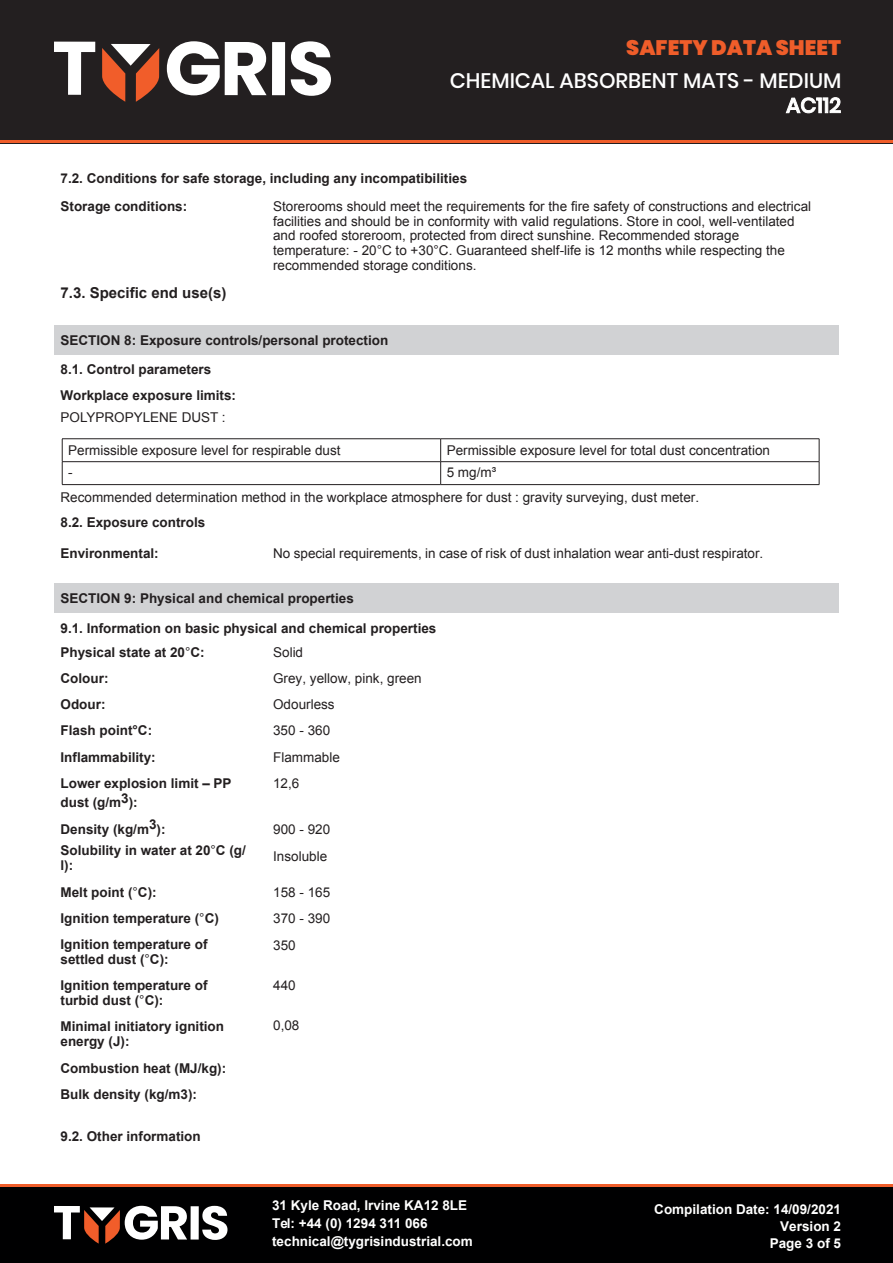
<style>
.page{position:relative;width:893px;height:1263px;background:#fff}
.page>*{position:absolute;margin:0;border:0;box-sizing:border-box;transform-origin:0 0}
.t1{font:500 21px/25.2px "Poppins";color:#fff;text-align:right}
.t2{font:900 21px "Poppins";color:#ef5d2a}
.t3{font:700 15px "Arial";color:#231f20}
.t4{font:13.5px/26.2px "Arial";color:#231f20}
.t5{font:700 13.5px/26.2px "Arial";color:#231f20}
.t6{font:700 13.5px/18px "Arial";color:#fff}
.s1{font-weight:400}
</style>
<div class="page">
<div style="left:0;top:1186px;width:893px;height:77px;background:#000001"></div>
<hr style="left:0;top:1184px;width:893px;height:2px;background:#ef5d2a">
<div style="left:191px;top:1206px;width:8px;height:33px;background:#fff"></div>
<svg style="left:202px;top:1206px;width:26px;height:34px"></svg>
<svg style="left:54px;top:1206px;width:133px;height:38px"></svg>
<div style="left:54px;top:325px;width:784px;height:30px;background:#d1d2d4"></div>
<div style="left:54px;top:583px;width:784px;height:30px;background:#d1d2d4"></div>
<hr style="left:62px;top:438px;width:379px;height:1px;background:#231f20">
<hr style="left:441px;top:438px;width:378px;height:1px;background:#231f20">
<hr style="left:62px;top:461px;width:379px;height:1px;background:#231f20">
<svg style="left:62px;top:439px;width:1px;height:45px"></svg>
<hr style="left:441px;top:461px;width:378px;height:1px;background:#231f20">
<svg style="left:440px;top:439px;width:1px;height:45px"></svg>
<svg style="left:819px;top:439px;width:1px;height:45px"></svg>
<hr style="left:62px;top:484px;width:379px;height:1px;background:#231f20">
<hr style="left:441px;top:484px;width:378px;height:1px;background:#231f20">
<div style="left:0;top:0;width:893px;height:143px;background:#231f20"></div>
<hr style="left:0;top:140px;width:893px;height:3px;background:#ef5d2a">
<svg style="left:54px;top:42px;width:41px;height:53px"></svg>
<svg style="left:167px;top:41px;width:100px;height:54px"></svg>
<div style="left:272px;top:42px;width:13px;height:53px;background:#fff"></div>
<svg style="left:291px;top:41px;width:40px;height:55px"></svg>
<svg style="left:102px;top:44px;width:57px;height:58px"></svg>
<h1 class="t2" style="left:626px;top:36px;width:216px">SAFETY DATA SHEET</h1>
<h1 class="t1" style="left:450px;top:68px;width:393px">CHEMICAL ABSORBENT MATS - MEDIUM<br>AC112</h1>
<p class="t5" style="left:61px;top:164px;width:408px;line-height:27.9px">7.2. Conditions for safe storage, including any incompatibilities<br>Storage conditions:</p>
<p class="t4" style="left:273px;top:199px;width:539px;line-height:14.9px">Storerooms should meet the requirements for the fire safety of constructions and electrical facilities and should be in conformity with valid regulations. Store in cool, well-ventilated and roofed storeroom, protected from direct sunshine. Recommended storage temperature: - 20°C to +30°C. Guaranteed shelf-life is 12 months while respecting the recommended storage conditions.</p>
<p class="t3" style="left:61px;top:283px;width:167px">7.3. Specific end use(s)</p>
<p class="t5" style="left:61px;top:327px;width:329px">SECTION 8: Exposure controls/personal protection</p>
<p class="t5" style="left:61px;top:357px;width:177px;line-height:25.5px">8.1. Control parameters<br>Workplace exposure limits:</p>
<p class="t4" style="left:61px;top:404px;width:167px">POLYPROPYLENE DUST :</p>
<p class="t4" style="left:68px;top:437px;width:274px">Permissible exposure level for respirable dust</p>
<p class="t4" style="left:447px;top:437px;width:325px">Permissible exposure level for total dust concentration</p>
<p class="t4" style="left:68px;top:460px;width:6px">-</p>
<p class="t4" style="left:61px;top:461px;width:640px;line-height:24.2px;text-indent:386px">5 mg/m³<br>Recommended determination method in the workplace atmosphere for dust : gravity surveying, dust meter.</p>
<p class="t5" style="left:61px;top:509px;width:146px">8.2. Exposure controls</p>
<p class="t5" style="left:61px;top:541px;width:100px">Environmental:</p>
<p class="t4" style="left:273px;top:541px;width:492px">No special requirements, in case of risk of dust inhalation wear anti-dust respirator.</p>
<p class="t5" style="left:61px;top:585px;width:295px">SECTION 9: Physical and chemical properties</p>
<p class="t5" style="left:61px;top:616px;width:377px;line-height:24px">9.1. Information on basic physical and chemical properties<br>Physical state at 20<span class="s1">°</span>C:</p>
<p class="t5" style="left:61px;top:665px;width:173px">Colour:<br>Odour:<br>Flash point°C:<br>Inflammability:<br>Lower explosion limit – PP</p>
<p class="t5" style="left:61px;top:790px;width:107px">dust (g/m3):<br>Density (kg/m3):</p>
<p class="t5" style="left:61px;top:843px;width:187px;line-height:14.9px">Solubility in water at 20<span class="s1">°</span>C (g/ l):</p>
<p class="t5" style="left:61px;top:879px;width:160px">Melt point (<span class="s1">°</span>C):<br>Ignition temperature (<span class="s1">°</span>C)<br>Ignition temperature of</p>
<p class="t5" style="left:61px;top:946px;width:149px">settled dust (<span class="s1">°</span>C):<br>Ignition temperature of</p>
<p class="t5" style="left:61px;top:987px;width:165px">turbid dust (<span class="s1">°</span>C):<br>Minimal initiatory ignition</p>
<p class="t5" style="left:61px;top:1028px;width:167px">energy (J):<br>Combustion heat (MJ/kg):<br>Bulk density (kg/m3):</p>
<p class="t4" style="left:273px;top:639px;width:150px">Solid<br>Grey, yellow, pink, green<br>Odourless<br>350 - 360<br>Flammable<br>12,6</p>
<p class="t4" style="left:273px;top:817px;width:59px">900 - 920<br>Insoluble</p>
<p class="t4" style="left:273px;top:879px;width:59px;text-align:justify">158 - 165<br>370 - 390<br>350</p>
<p class="t4" style="left:273px;top:972px;width:24px">440</p>
<p class="t4" style="left:273px;top:1013px;width:28px">0,08</p>
<p class="t5" style="left:61px;top:1123px;width:142px">9.2. Other information</p>
<p class="t6" style="left:272px;top:1196px;width:202px">31 Kyle Road, Irvine KA12 8LE<br>Tel: +44 (0) 1294 311 066 technical@tygrisindustrial.com</p>
<p class="t6" style="left:654px;top:1200px;width:188px;line-height:17px;text-align:right">Compilation Date: 14/09/2021<br>Version 2<br>Page 3 of 5</p>
</div>
